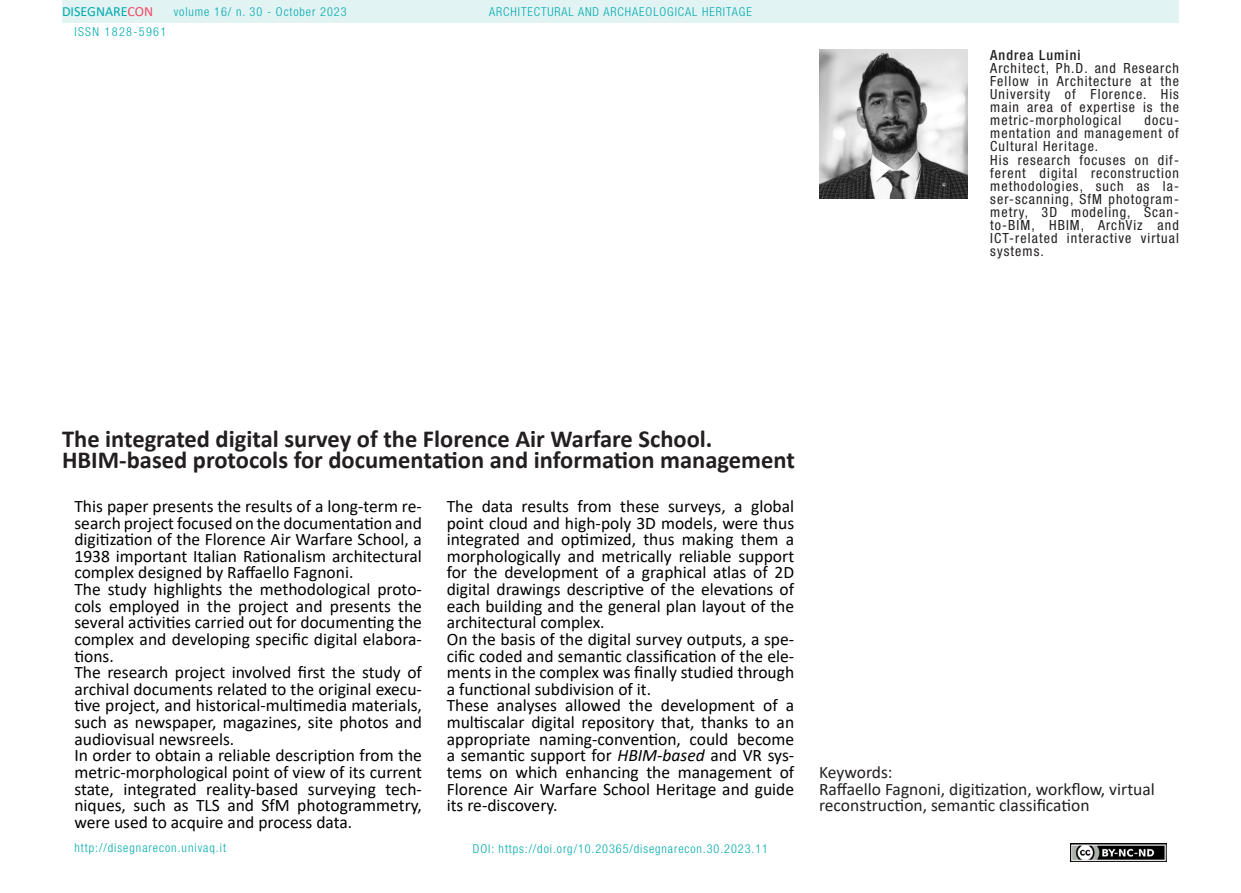
<style>
.page{position:relative;width:1241px;height:893px;background:#fff}
.page>*{position:absolute;margin:0;border:0;box-sizing:border-box;transform-origin:0 0}
.t1{font:700 24.5px/21px "Calibri";color:#231f20}
.t2{font:17.5px/16.6px "Calibri";color:#000}
.t3{font:17.5px/16.6px "Calibri";color:#231f20}
.t4{font:condensed 14px/13.1px "Helvetica Neue LT Std";letter-spacing:.075em;color:#231f20;text-align:justify}
.t5{font:14px "Calibri";color:#00aaad}
.t6{font:500 condensed 14px "Helvetica Neue LT Std";letter-spacing:.075em;color:#231f20}
.t7{font:300 condensed 12.25px "Helvetica Neue LT Std";letter-spacing:.075em;color:#00aaad}
.t8{font:300 condensed 12.25px "Helvetica Neue LT Std";letter-spacing:.11em;color:#00aaad}
.s1{color:#f24862}
.s2{font-style:italic}
</style>
<div class="page">
<div style="left:62px;top:0;width:1116px;height:23px;background:#e2f3f4"></div>
<img style="left:1070px;top:843px;width:96px;height:18px">
<img style="left:819px;top:50px;width:148px;height:148px">
<p class="t5" style="left:62px;top:2px;width:93px">DISEGNARE<span class="s1">CON</span></p>
<p class="t7" style="left:489px;top:5px;width:264px">ARCHITECTURAL AND ARCHAEOLOGICAL HERITAGE</p>
<p class="t7" style="left:174px;top:5px;width:174px">volume 16/ n. 30 - October 2023</p>
<p class="t8" style="left:74px;top:24px;width:93px">ISSN 1828-5961</p>
<p class="t6" style="left:990px;top:46px;width:92px">Andrea Lumini</p>
<p class="t4" style="left:990px;top:61px;width:190px">Architect, Ph.D. and Research Fellow in Architecture at the University of Florence. His main area of expertise is the metric-morphological</p>
<p class="t4" style="left:990px;top:114px;width:190px;text-align:left;text-indent:154px">docu&shy;mentation and management of<br>Cultural Heritage.<br>His research focuses on dif&shy;ferent digital reconstruction methodologies, such as la&shy;ser-scanning, SfM photogram&shy;metry, 3D modeling, Scan&shy;to-BIM, HBIM, ArchViz and<br>ICT-related interactive virtual systems.</p>
<h1 class="t1" style="left:62px;top:428px;width:734px">The integrated digital survey of the Florence Air Warfare School.<br>HBIM-based protocols for documentation and information management</h1>
<p class="t2" style="left:74px;top:497px;width:349px">This paper presents the results of a long-term re&shy;search project focused on the documentation and digitization of the Florence Air Warfare School, a 1938 important Italian Rationalism architectural complex designed by Raffaello Fagnoni.<br>The study highlights the methodological proto&shy;cols employed in the project and presents the several activities carried out for documenting the complex and developing specific digital elabora&shy;tions.<br>The research project involved first the study of archival documents related to the original execu&shy;tive project, and historical-multimedia materials, such as newspaper, magazines, site photos and audiovisual newsreels.<br>In order to obtain a reliable description from the metric-morphological point of view of its current state, integrated reality-based surveying tech&shy;niques, such as TLS and SfM photogrammetry, were used to acquire and process data.</p>
<p class="t2" style="left:446px;top:497px;width:349px">The data results from these surveys, a global point cloud and high-poly 3D models, were thus integrated and optimized, thus making them a morphologically and metrically reliable support for the development of a graphical atlas of 2D digital drawings descriptive of the elevations of each building and the general plan layout of the architectural complex.<br>On the basis of the digital survey outputs, a spe&shy;cific coded and semantic classification of the ele&shy;ments in the complex was finally studied through a functional subdivision of it.<br>These analyses allowed the development of a multiscalar digital repository that, thanks to an appropriate naming-convention, could become a semantic support for <span class="s2">HBIM-based</span> and VR sys&shy;tems on which enhancing the management of Florence Air Warfare School Heritage and guide its re-discovery.</p>
<p class="t7" style="left:74px;top:841px;width:153px">http://disegnarecon.univaq.it</p>
<p class="t7" style="left:473px;top:842px;width:296px">DOI: https://doi.org/10.20365/disegnarecon.30.2023.11</p>
<p class="t3" style="left:819px;top:763px;width:337px">Keywords:<br>Raffaello Fagnoni, digitization, workflow, virtual reconstruction, semantic classification</p>
</div>
